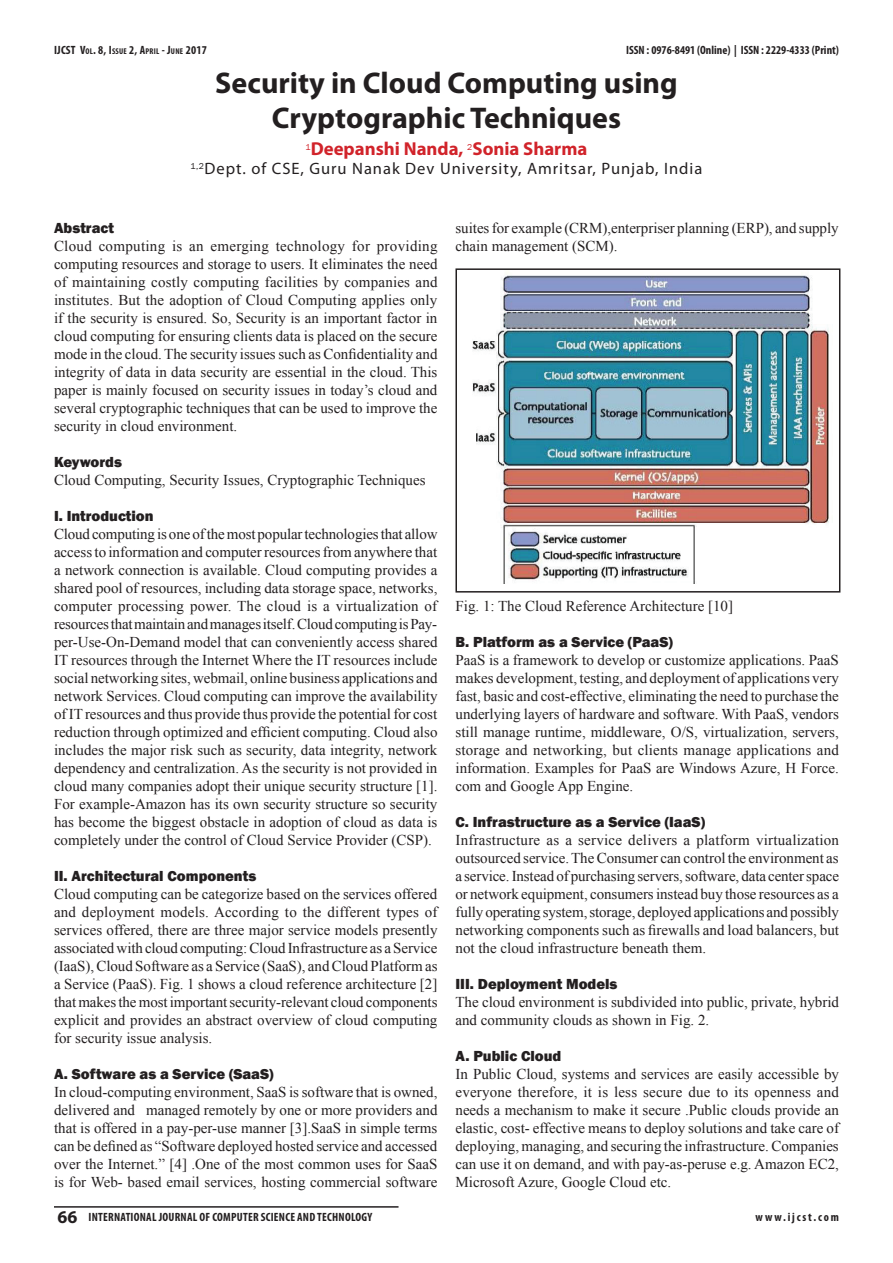
<style>
.page{position:relative;width:893px;height:1263px;background:#fff}
.page>*{position:absolute;margin:0;border:0;box-sizing:border-box;transform-origin:0 0}
.t1{font:700 30px/34.5px "Myriad Pro";color:#231f20;text-align:center}
.t2{font:700 18.75px "Myriad Pro";color:#d1232a}
.t3{font:16.5px "Myriad Pro";letter-spacing:.06em;color:#231f20}
.t4{font:15px/18px "Times New Roman";color:#231f20;text-align:justify}
.t5{font:800 15px "Franklin Gothic";color:#231f20}
.t6{font:700 condensed 12px "Myriad Pro";letter-spacing:.02em;color:#231f20}
.t7{font:700 condensed 12px "Myriad Pro";color:#231f20}
.t8{font:700 condensed 12px "Myriad Pro";letter-spacing:.02em;color:#231f20}
.t9{font:700 condensed 12px "Myriad Pro";letter-spacing:.15em;color:#231f20}
.s1{font-size:8.4px}
.s2{font-stretch:normal;font-size:18px}
</style>
<div class="page">
<hr style="left:54px;top:1206px;width:345px;height:2px;background:#231f20">
<img style="left:472px;top:275px;width:357px;height:308px">
<div style="left:455px;top:268px;width:385px;height:324px;border:2px solid #231f20"></div>
<p class="t8" style="left:54px;top:43px;width:154px">IJCST V<span class="s1">OL</span>. 8, I<span class="s1">SSUE</span> 2, A<span class="s1">PRIL</span> - J<span class="s1">UNE</span> 2017</p>
<p class="t7" style="left:626px;top:43px;width:214px">ISSN : 0976-8491 (ONLINE) | ISSN : 2229-4333 (PRINT)</p>
<h1 class="t1" style="left:215px;top:65px;width:464px">Security in Cloud Computing using<br>Cryptographic Techniques</h1>
<p class="t2" style="left:306px;top:136px;width:283px"><sup>1</sup>Deepanshi Nanda, <sup>2</sup>Sonia Sharma</p>
<p class="t3" style="left:191px;top:159px;width:513px"><sup>1,2</sup>Dept. of CSE, Guru Nanak Dev University, Amritsar, Punjab, India</p>
<p class="t5" style="left:54px;top:218px;width:61px">Abstract</p>
<p class="t4" style="left:54px;top:236px;width:385px">Cloud computing is an emerging technology for providing computing resources and storage to users. It eliminates the need of maintaining costly computing facilities by companies and institutes. But the adoption of Cloud Computing applies only if the security is ensured. So, Security is an important factor in cloud computing for ensuring clients data is placed on the secure mode in the cloud. The security issues such as Confidentiality and integrity of data in data security are essential in the cloud. This paper is mainly focused on security issues in today’s cloud and several cryptographic techniques that can be used to improve the security in cloud environment.</p>
<p class="t5" style="left:54px;top:452px;width:69px">Keywords</p>
<p class="t4" style="left:54px;top:470px;width:373px">Cloud Computing, Security Issues, Cryptographic Techniques</p>
<p class="t5" style="left:54px;top:506px;width:101px">I. Introduction</p>
<p class="t4" style="left:54px;top:524px;width:385px">Cloud computing is one of the most popular technologies that allow access to information and computer resources from anywhere that a network connection is available. Cloud computing provides a shared pool of resources, including data storage space, networks, computer processing power. The cloud is a virtualization of resources that maintain and manages itself. Cloud computing is Pay&shy;per-Use-On-Demand model that can conveniently access shared IT resources through the Internet Where the IT resources include social networking sites, webmail, online business applications and network Services. Cloud computing can improve the availability of IT resources and thus provide thus provide the potential for cost reduction through optimized and efficient computing. Cloud also includes the major risk such as security, data integrity, network dependency and centralization. As the security is not provided in cloud many companies adopt their unique security structure [1].<br>For example-Amazon has its own security structure so security has become the biggest obstacle in adoption of cloud as data is completely under the control of Cloud Service Provider (CSP).</p>
<p class="t5" style="left:54px;top:866px;width:204px">II. Architectural Components</p>
<p class="t4" style="left:54px;top:884px;width:385px">Cloud computing can be categorize based on the services offered and deployment models. According to the different types of services offered, there are three major service models presently associated with cloud computing: Cloud Infrastructure as a Service (IaaS), Cloud Software as a Service (SaaS), and Cloud Platform as a Service (PaaS). Fig. 1 shows a cloud reference architecture [2] that makes the most important security-relevant cloud components explicit and provides an abstract overview of cloud computing for security issue analysis.</p>
<p class="t5" style="left:54px;top:1064px;width:221px">A. Software as a Service (SaaS)</p>
<p class="t4" style="left:54px;top:1082px;width:385px">In cloud-computing environment, SaaS is software that is owned, delivered and managed remotely by one or more providers and that is offered in a pay-per-use manner [3].SaaS in simple terms can be defined as “Software deployed hosted service and accessed over the Internet.” [4] .One of the most common uses for SaaS is for Web- based email services, hosting commercial software</p>
<p class="t4" style="left:455px;top:218px;width:385px">suites for example (CRM),enterpriser planning (ERP), and supply chain management (SCM).</p>
<p class="t4" style="left:455px;top:596px;width:279px">Fig. 1: The Cloud Reference Architecture [10]</p>
<p class="t5" style="left:455px;top:632px;width:219px">B. Platform as a Service (PaaS)</p>
<p class="t4" style="left:455px;top:650px;width:385px">PaaS is a framework to develop or customize applications. PaaS makes development, testing, and deployment of applications very fast, basic and cost-effective, eliminating the need to purchase the underlying layers of hardware and software. With PaaS, vendors still manage runtime, middleware, O/S, virtualization, servers, storage and networking, but clients manage applications and information. Examples for PaaS are Windows Azure, H Force. com and Google App Engine.</p>
<p class="t5" style="left:455px;top:812px;width:251px">C. Infrastructure as a Service (IaaS)</p>
<p class="t4" style="left:455px;top:830px;width:385px">Infrastructure as a service delivers a platform virtualization outsourced service. The Consumer can control the environment as a service. Instead of purchasing servers, software, data center space or network equipment, consumers instead buy those resources as a fully operating system, storage, deployed applications and possibly networking components such as firewalls and load balancers, but not the cloud infrastructure beneath them.</p>
<p class="t5" style="left:455px;top:974px;width:164px">III. Deployment Models</p>
<p class="t4" style="left:455px;top:992px;width:385px">The cloud environment is subdivided into public, private, hybrid and community clouds as shown in Fig. 2.</p>
<p class="t5" style="left:455px;top:1046px;width:107px">A. Public Cloud</p>
<p class="t4" style="left:455px;top:1064px;width:385px">In Public Cloud, systems and services are easily accessible by everyone therefore, it is less secure due to its openness and needs a mechanism to make it secure .Public clouds provide an elastic, cost- effective means to deploy solutions and take care of deploying, managing, and securing the infrastructure. Companies can use it on demand, and with pay-as-peruse e.g. Amazon EC2, Microsoft Azure, Google Cloud etc.</p>
<p class="t6" style="left:58px;top:1210px;width:316px"><span class="s2">66</span> INTERNATIONAL JOURNAL OF COMPUTER SCI ENCE AN D TECHNOLOGY</p>
<p class="t9" style="left:755px;top:1210px;width:85px">WWW.IJCST.COM</p>
</div>
